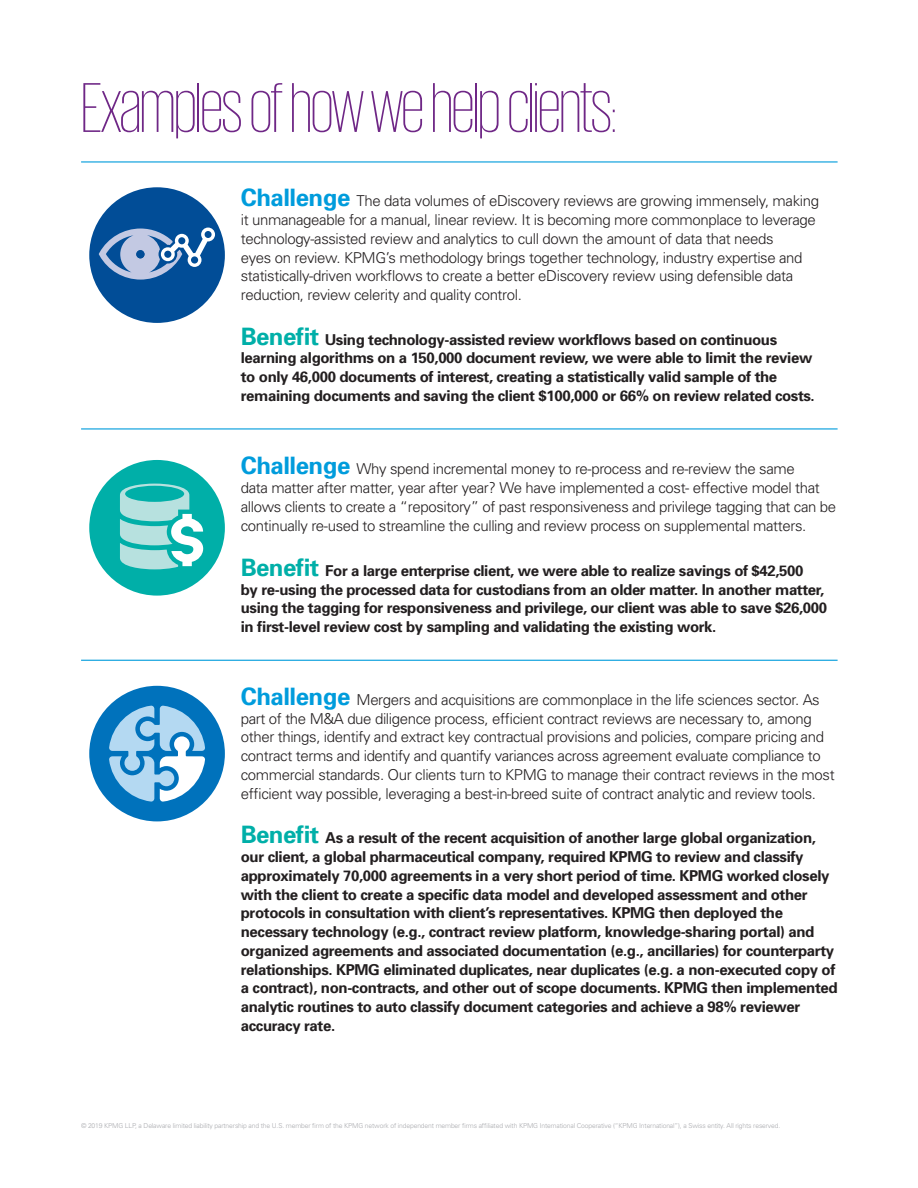
<style>
.page{position:relative;width:918px;height:1188px;background:#fff}
.page>*{position:absolute;margin:0;border:0;box-sizing:border-box;transform-origin:0 0}
.t1{font:200 72px "KPMG";letter-spacing:-.02em;color:#6f2786}
.t2{font:700 15px/18.8px "Univers";letter-spacing:-.025em;color:#231f20}
.t3{font:300 15px/18.8px "Univers";letter-spacing:-.025em;color:#231f20}
.t4{font:300 6.75px "Univers";letter-spacing:-.02em;color:#a8a9ad}
.s1{font-weight:700;font-size:24px;color:#009cdc}
.s2{font-size:24px;color:#00afa8}
</style>
<div class="page">
<hr style="left:81px;top:161px;width:757px;height:2px;background:#009cdc">
<hr style="left:81px;top:428px;width:757px;height:2px;background:#009cdc">
<hr style="left:81px;top:660px;width:757px;height:1px;background:#009cdc">
<div style="left:89px;top:460px;width:136px;height:136px;background:#00afa8;border-radius:50%"></div>
<div style="left:89px;top:686px;width:136px;height:135px;background:#0072bc;border-radius:50%"></div>
<div style="left:89px;top:187px;width:136px;height:136px;background:#014d97;border-radius:50%"></div>
<svg style="left:99px;top:228px;width:116px;height:52px"></svg>
<svg style="left:109px;top:705px;width:96px;height:97px"></svg>
<svg style="left:120px;top:484px;width:90px;height:85px"></svg>
<h1 class="t1" style="left:81px;top:73px;width:538px">Examples of how we help clients:</h1>
<p class="t3" style="left:241px;top:192px;width:580px"><span class="s1">Challenge</span> The data volumes of eDiscovery reviews are growing immensely, making it unmanageable for a manual, linear review. It is becoming more commonplace to leverage technology-assisted review and analytics to cull down the amount of data that needs<br>eyes on review. KPMG’s methodology brings together technology, industry expertise and statistically-driven workflows to create a better eDiscovery review using defensible data reduction, review celerity and quality control.</p>
<p class="t2" style="left:241px;top:330px;width:575px"><span class="s2">Benefit</span> Using technology-assisted review workflows based on continuous learning algorithms on a 150,000 document review, we were able to limit the review to only 46,000 documents of interest, creating a statistically valid sample of the remaining documents and saving the client $100,000 or 66% on review related costs.</p>
<p class="t3" style="left:241px;top:460px;width:597px"><span class="s1">Challenge</span> Why spend incremental money to re-process and re-review the same<br>data matter after matter, year after year? We have implemented a cost- effective model that allows clients to create a “repository” of past responsiveness and privilege tagging that can be continually re-used to streamline the culling and review process on supplemental matters.</p>
<p class="t2" style="left:241px;top:561px;width:588px"><span class="s2">Benefit</span> For a large enterprise client, we were able to realize savings of $42,500<br>by re-using the processed data for custodians from an older matter. In another matter, using the tagging for responsiveness and privilege, our client was able to save $26,000 in first-level review cost by sampling and validating the existing work.</p>
<p class="t3" style="left:241px;top:690px;width:595px"><span class="s1">Challenge</span> Mergers and acquisitions are commonplace in the life sciences sector. As part of the M&amp;A due diligence process, efficient contract reviews are necessary to, among other things, identify and extract key contractual provisions and policies, compare pricing and contract terms and identify and quantify variances across agreement evaluate compliance to commercial standards. Our clients turn to KPMG to manage their contract reviews in the most efficient way possible, leveraging a best-in-breed suite of contract analytic and review tools.</p>
<p class="t2" style="left:241px;top:829px;width:598px"><span class="s2">Benefit</span> As a result of the recent acquisition of another large global organization, our client, a global pharmaceutical company, required KPMG to review and classify approximately 70,000 agreements in a very short period of time. KPMG worked closely with the client to create a specific data model and developed assessment and other protocols in consultation with client’s representatives. KPMG then deployed the necessary technology (e.g., contract review platform, knowledge-sharing portal) and organized agreements and associated documentation (e.g., ancillaries) for counterparty relationships. KPMG eliminated duplicates, near duplicates (e.g. a non-executed copy of a contract), non-contracts, and other out of scope documents. KPMG then implemented analytic routines to auto classify document categories and achieve a 98% reviewer accuracy rate.</p>
<p class="t4" style="left:81px;top:1122px;width:701px">© 2019 KPMG LLP, a Delaware limited liability partnership and the U.S. member firm of the KPMG network of independent member firms affiliated with KPMG International Cooperative (“KPMG International”), a Swiss entity. All rights reserved.</p>
</div>
